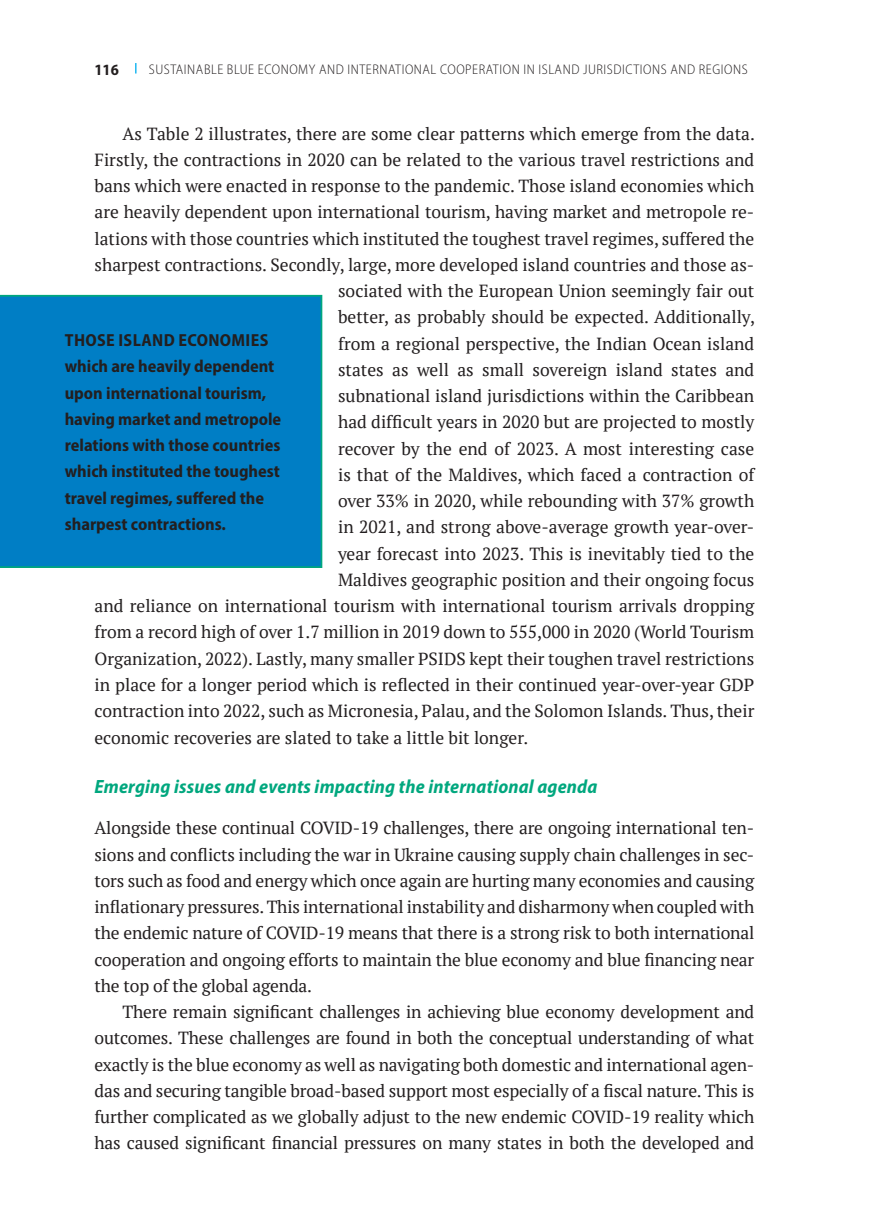
<style>
.page{position:relative;width:882px;height:1229px;background:#fff}
.page>*{position:absolute;margin:0;border:0;box-sizing:border-box;transform-origin:0 0}
.Subhead_2{font:italic 700 semi-condensed 19.25px "Myriad Pro";letter-spacing:.01em;color:#00a77e}
.Body_Text{font:17.5px/26.2px "PT Serif";color:#231f20;text-align:justify}
.First_para_after_heading{font:17.5px/26.2px "PT Serif";letter-spacing:-.01em;color:#231f20;text-align:justify}
.Callout_boxes_text{font:700 semi-condensed 17.5px/26.2px "Myriad Pro";color:#231f20}
.t1{font:700 semi-condensed 15.75px "Myriad Pro";color:#231f20}
.Left_Folio{font:300 semi-condensed 14px "Myriad Pro";letter-spacing:.04em;color:#231f20}
</style>
<div class="page">
<div style="left:0;top:295px;width:322px;height:273px;background:#007ec5"></div>
<p class="t1" style="left:94px;top:59px;width:26px">116</p>
<p class="Left_Folio" style="left:149px;top:61px;width:600px">SUSTAINABLE BLUE ECONOMY AND INTERNATIONAL COOPERATION IN ISLAND JURISDICTIONS AND REGIONS</p>
<p class="Body_Text" style="left:122px;top:120px;width:634px">As Table 2 illustrates, there are some clear patterns which emerge from the data.</p>
<p class="Body_Text" style="left:94px;top:146px;width:661px">Firstly, the contractions in 2020 can be related to the various travel restrictions and</p>
<p class="Body_Text" style="left:94px;top:172px;width:661px">bans which were enacted in response to the pandemic. Those island economies which</p>
<p class="Body_Text" style="left:94px;top:199px;width:661px">are heavily dependent upon international tourism, having market and metropole re-</p>
<p class="Body_Text" style="left:94px;top:225px;width:661px">lations with those countries which instituted the toughest travel regimes, suffered the</p>
<p class="Body_Text" style="left:94px;top:251px;width:661px">sharpest contractions. Secondly, large, more developed island countries and those as-</p>
<p class="Body_Text" style="left:338px;top:277px;width:418px">sociated with the European Union seemingly fair out</p>
<p class="Body_Text" style="left:338px;top:304px;width:418px">better, as probably should be expected. Additionally,</p>
<p class="Body_Text" style="left:338px;top:330px;width:418px">from a regional perspective, the Indian Ocean island</p>
<p class="Body_Text" style="left:338px;top:356px;width:418px">states as well as small sovereign island states and</p>
<p class="Body_Text" style="left:338px;top:382px;width:418px">subnational island jurisdictions within the Caribbean</p>
<p class="Body_Text" style="left:338px;top:409px;width:418px">had difficult years in 2020 but are projected to mostly</p>
<p class="Body_Text" style="left:338px;top:435px;width:418px">recover by the end of 2023. A most interesting case</p>
<p class="Body_Text" style="left:338px;top:461px;width:418px">is that of the Maldives, which faced a contraction of</p>
<p class="Body_Text" style="left:338px;top:487px;width:418px">over 33% in 2020, while rebounding with 37% growth</p>
<p class="Body_Text" style="left:338px;top:514px;width:418px">in 2021, and strong above-average growth year-over-</p>
<p class="Body_Text" style="left:338px;top:540px;width:418px">year forecast into 2023. This is inevitably tied to the</p>
<p class="Body_Text" style="left:338px;top:566px;width:418px">Maldives geographic position and their ongoing focus</p>
<p class="Body_Text" style="left:94px;top:592px;width:661px">and reliance on international tourism with international tourism arrivals dropping</p>
<p class="Body_Text" style="left:94px;top:619px;width:661px">from a record high of over 1.7 million in 2019 down to 555,000 in 2020 (World Tourism</p>
<p class="Body_Text" style="left:94px;top:645px;width:661px">Organization, 2022). Lastly, many smaller PSIDS kept their toughen travel restrictions</p>
<p class="Body_Text" style="left:94px;top:671px;width:661px">in place for a longer period which is reflected in their continued year-over-year GDP</p>
<p class="Body_Text" style="left:94px;top:697px;width:661px">contraction into 2022, such as Micronesia, Palau, and the Solomon Islands. Thus, their</p>
<p class="Body_Text" style="left:94px;top:724px;width:435px">economic recoveries are slated to take a little bit longer.</p>
<p class="Subhead_2" style="left:94px;top:774px;width:504px">Emerging issues and events impacting the international agenda</p>
<p class="First_para_after_heading" style="left:94px;top:815px;width:661px">Alongside these continual COVID-19 challenges, there are ongoing international ten&shy;sions and conflicts including the war in Ukraine causing supply chain challenges in sec&shy;tors such as food and energy which once again are hurting many economies and causing inflationary pressures. This international instability and disharmony when coupled with the endemic nature of COVID-19 means that there is a strong risk to both international cooperation and ongoing efforts to maintain the blue economy and blue financing near the top of the global agenda.</p>
<p class="Body_Text" style="left:94px;top:998px;width:661px;text-indent:28px">There remain significant challenges in achieving blue economy development and outcomes. These challenges are found in both the conceptual understanding of what exactly is the blue economy as well as navigating both domestic and international agen&shy;das and securing tangible broad-based support most especially of a fiscal nature. This is further complicated as we globally adjust to the new endemic COVID-19 reality which has caused significant financial pressures on many states in both the developed and</p>
<p class="Callout_boxes_text" style="left:65px;top:326px;width:218px">THOSE ISLAND ECONOMIES which are heavily dependent upon international tourism, having market and metropole relations with those countries which instituted the toughest travel regimes, suffered the sharpest contractions.</p>
</div>
